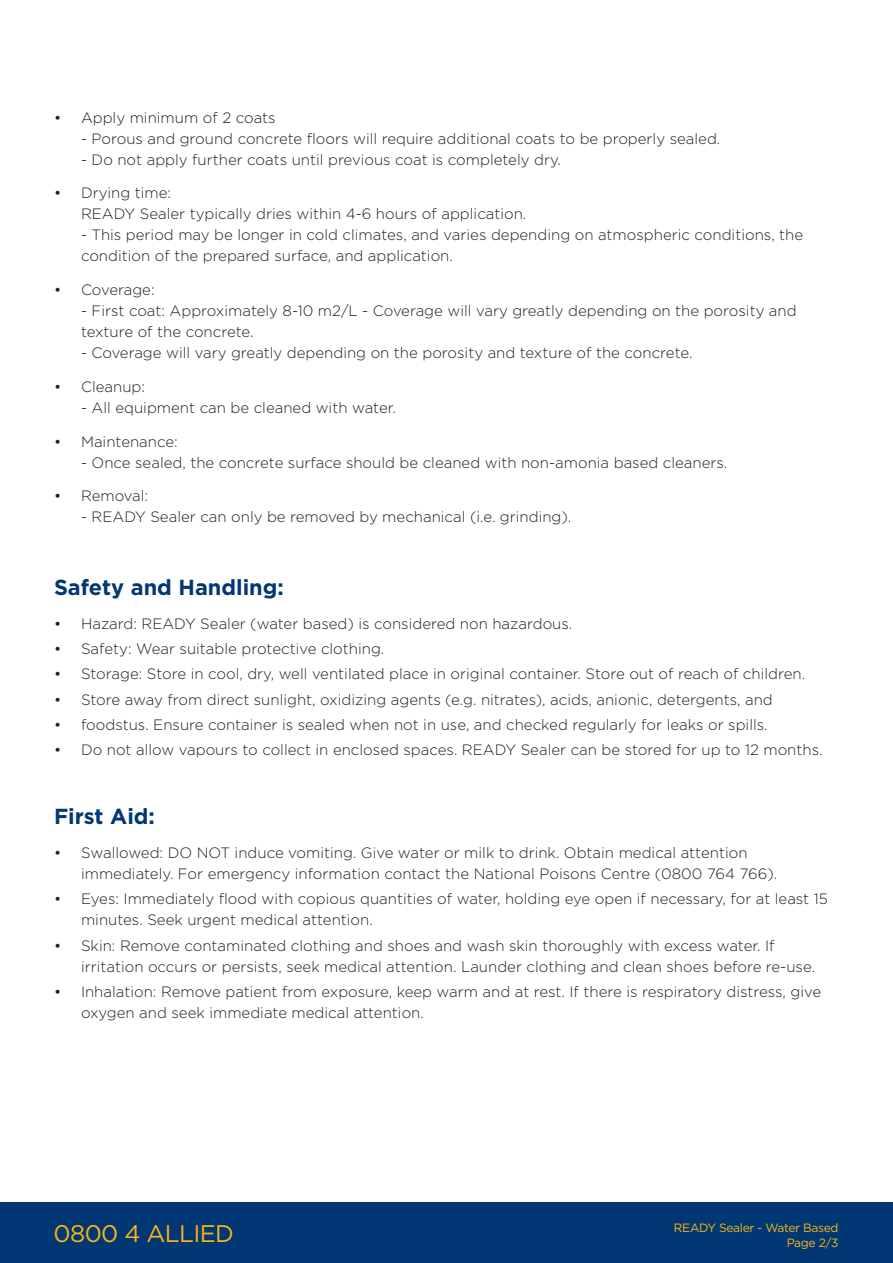
<style>
.page{position:relative;width:893px;height:1263px;background:#fff}
.page>*{position:absolute;margin:0;border:0;box-sizing:border-box;transform-origin:0 0}
.t1{font:24px "Gotham";letter-spacing:-.025em;color:#fbb416}
.t2{font:700 21.75px "Gotham";color:#013874}
.t3{font:300 15px/21px "Gotham";color:#231f20}
.t4{font:12px/14.4px "Gotham";letter-spacing:-.025em;color:#fbb416;text-align:right}
.s1{font-weight:400}
</style>
<div class="page">
<div style="left:0;top:1202px;width:893px;height:61px;background:#013874"></div>
<p class="t3" style="left:54px;top:106px;width:223px"><span class="s1">•</span> Apply minimum of 2 coats</p>
<p class="t3" style="left:81px;top:127px;width:641px">- Porous and ground concrete floors will require additional coats to be properly sealed.</p>
<p class="t3" style="left:81px;top:148px;width:481px">- Do not apply further coats until previous coat is completely dry.</p>
<p class="t3" style="left:81px;top:182px;width:447px;text-indent:-27px"><span class="s1">•</span> Drying time:<br>READY Sealer typically dries within 4-6 hours of application.</p>
<p class="t3" style="left:81px;top:224px;width:724px">- This period may be longer in cold climates, and varies depending on atmospheric conditions, the condition of the prepared surface, and application.</p>
<p class="t3" style="left:54px;top:279px;width:102px"><span class="s1">•</span> Coverage:</p>
<p class="t3" style="left:81px;top:300px;width:717px">- First coat: Approximately 8-10 m2/L - Coverage will vary greatly depending on the porosity and texture of the concrete.</p>
<p class="t3" style="left:81px;top:342px;width:613px">- Coverage will vary greatly depending on the porosity and texture of the concrete.</p>
<p class="t3" style="left:54px;top:376px;width:93px"><span class="s1">•</span> Cleanup:</p>
<p class="t3" style="left:81px;top:397px;width:316px">- All equipment can be cleaned with water.</p>
<p class="t3" style="left:54px;top:430px;width:125px"><span class="s1">•</span> Maintenance:</p>
<p class="t3" style="left:81px;top:451px;width:648px">- Once sealed, the concrete surface should be cleaned with non-amonia based cleaners.</p>
<p class="t3" style="left:54px;top:485px;width:96px"><span class="s1">•</span> Removal:</p>
<p class="t3" style="left:81px;top:506px;width:492px">- READY Sealer can only be removed by mechanical (i.e. grinding).</p>
<p class="t2" style="left:54px;top:573px;width:231px">Safety and Handling:</p>
<p class="t3" style="left:54px;top:612px;width:520px"><span class="s1">•</span> Hazard: READY Sealer (water based) is considered non hazardous.</p>
<p class="t3" style="left:54px;top:638px;width:332px"><span class="s1">•</span> Safety: Wear suitable protective clothing.</p>
<p class="t3" style="left:54px;top:663px;width:753px"><span class="s1">•</span> Storage: Store in cool, dry, well ventilated place in original container. Store out of reach of children.</p>
<p class="t3" style="left:54px;top:688px;width:720px"><span class="s1">•</span> Store away from direct sunlight, oxidizing agents (e.g. nitrates), acids, anionic, detergents, and</p>
<p class="t3" style="left:54px;top:713px;width:715px"><span class="s1">•</span> foodstus. Ensure container is sealed when not in use, and checked regularly for leaks or spills.</p>
<p class="t3" style="left:54px;top:739px;width:770px"><span class="s1">•</span> Do not allow vapours to collect in enclosed spaces. READY Sealer can be stored for up to 12 months.</p>
<p class="t2" style="left:54px;top:802px;width:103px">First Aid:</p>
<p class="t3" style="left:81px;top:842px;width:698px;text-indent:-27px"><span class="s1">•</span> Swallowed: DO NOT induce vomiting. Give water or milk to drink. Obtain medical attention immediately. For emergency information contact the National Poisons Centre (0800 764 766).</p>
<p class="t3" style="left:81px;top:888px;width:748px;text-indent:-27px"><span class="s1">•</span> Eyes: Immediately flood with copious quantities of water, holding eye open if necessary, for at least 15 minutes. Seek urgent medical attention.</p>
<p class="t3" style="left:81px;top:934px;width:736px;text-indent:-27px"><span class="s1">•</span> Skin: Remove contaminated clothing and shoes and wash skin thoroughly with excess water. If irritation occurs or persists, seek medical attention. Launder clothing and clean shoes before re-use.</p>
<p class="t3" style="left:81px;top:980px;width:742px;text-indent:-27px"><span class="s1">•</span> Inhalation: Remove patient from exposure, keep warm and at rest. If there is respiratory distress, give oxygen and seek immediate medical attention.</p>
<p class="t1" style="left:54px;top:1218px;width:182px">0800 4 ALLIED</p>
<p class="t4" style="left:674px;top:1220px;width:166px">READY Sealer - Water Based<br>Page 2/3</p>
</div>
